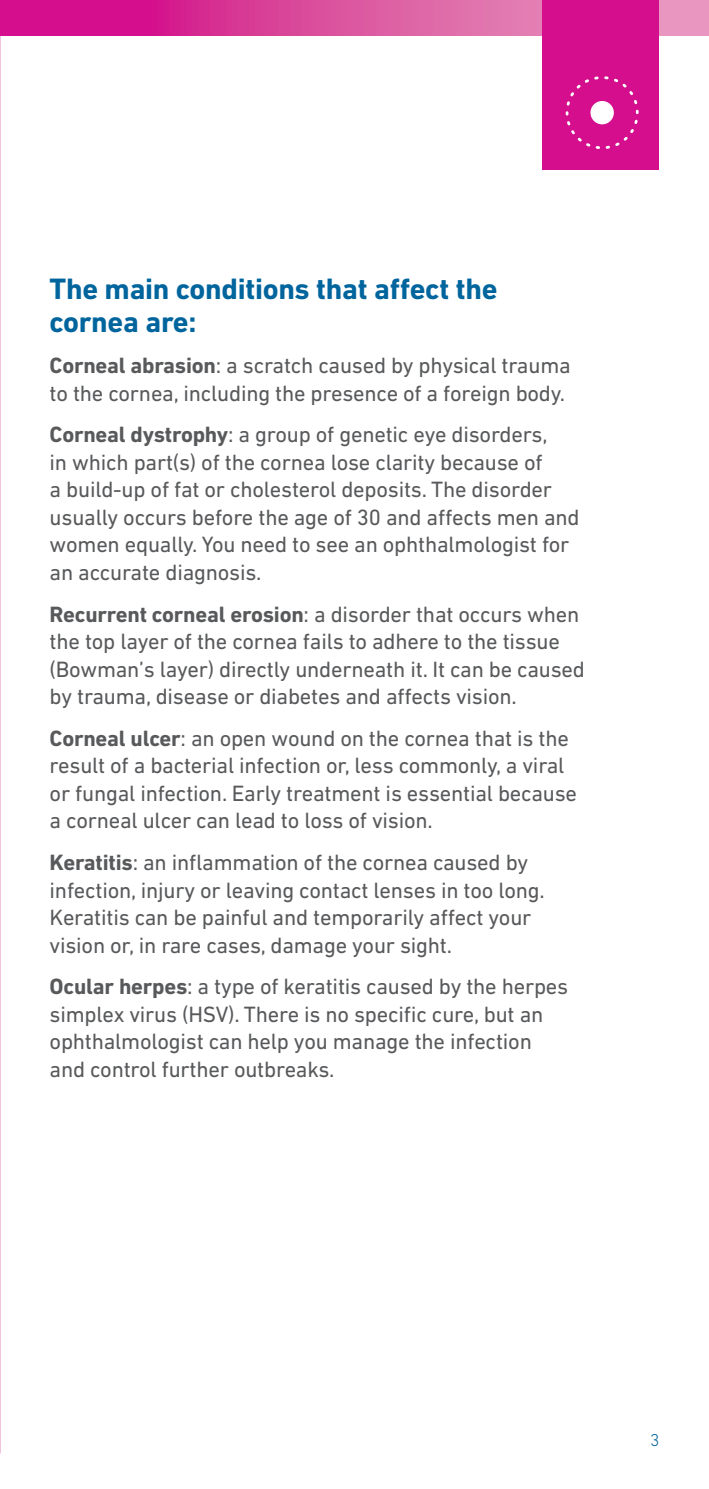
<style>
.page{position:relative;width:709px;height:1489px;background:#fff}
.page>*{position:absolute;margin:0;border:0;box-sizing:border-box;transform-origin:0 0}
.t1{font:700 30px/32.5px "DIN Next LT Pro";letter-spacing:-.01em;color:#00649d}
.t2{font:22.5px/27.5px "DIN Next LT Pro";letter-spacing:-.01em;color:#58595b}
.t3{font:300 17.5px "DIN Next LT Pro";color:#00649d}
.s1{font-weight:700}
</style>
<div class="page">
<svg style="left:0;top:1114px;width:1px;height:339px"></svg>
<svg style="left:0;top:0;width:709px;height:35px;background:#da469d"></svg>
<div style="left:542px;top:0;width:117px;height:170px;background:#d40e8c"></div>
<svg style="left:565px;top:76px;width:73px;height:73px"></svg>
<div style="left:590px;top:101px;width:24px;height:23px;background:#fff;border-radius:50%"></div>
<h1 class="t1" style="left:50px;top:272px;width:449px">The main conditions that affect the cornea are:</h1>
<p class="t2" style="left:50px;top:351px;width:522px"><span class="s1">Corneal abrasion</span>: a scratch caused by physical trauma to the cornea, including the presence of a foreign body.</p>
<p class="t2" style="left:50px;top:421px;width:531px"><span class="s1">Corneal dystrophy</span>: a group of genetic eye disorders,<br>in which part(s) of the cornea lose clarity because of<br>a build-up of fat or cholesterol deposits. The disorder usually occurs before the age of 30 and affects men and women equally. You need to see an ophthalmologist for an accurate diagnosis.</p>
<p class="t2" style="left:50px;top:600px;width:537px"><span class="s1">Recurrent corneal erosion</span>: a disorder that occurs when the top layer of the cornea fails to adhere to the tissue (Bowman’s layer) directly underneath it. It can be caused by trauma, disease or diabetes and affects vision.</p>
<p class="t2" style="left:50px;top:724px;width:529px"><span class="s1">Corneal ulcer</span>: an open wound on the cornea that is the result of a bacterial infection or, less commonly, a viral or fungal infection. Early treatment is essential because a corneal ulcer can lead to loss of vision.</p>
<p class="t2" style="left:50px;top:848px;width:496px"><span class="s1">Keratitis</span>: an inflammation of the cornea caused by infection, injury or leaving contact lenses in too long.<br>Keratitis can be painful and temporarily affect your vision or, in rare cases, damage your sight.</p>
<p class="t2" style="left:50px;top:972px;width:520px"><span class="s1">Ocular herpes</span>: a type of keratitis caused by the herpes simplex virus (HSV). There is no specific cure, but an ophthalmologist can help you manage the infection and control further outbreaks.</p>
<p class="t3" style="left:650px;top:1429px;width:11px">3</p>
</div>
